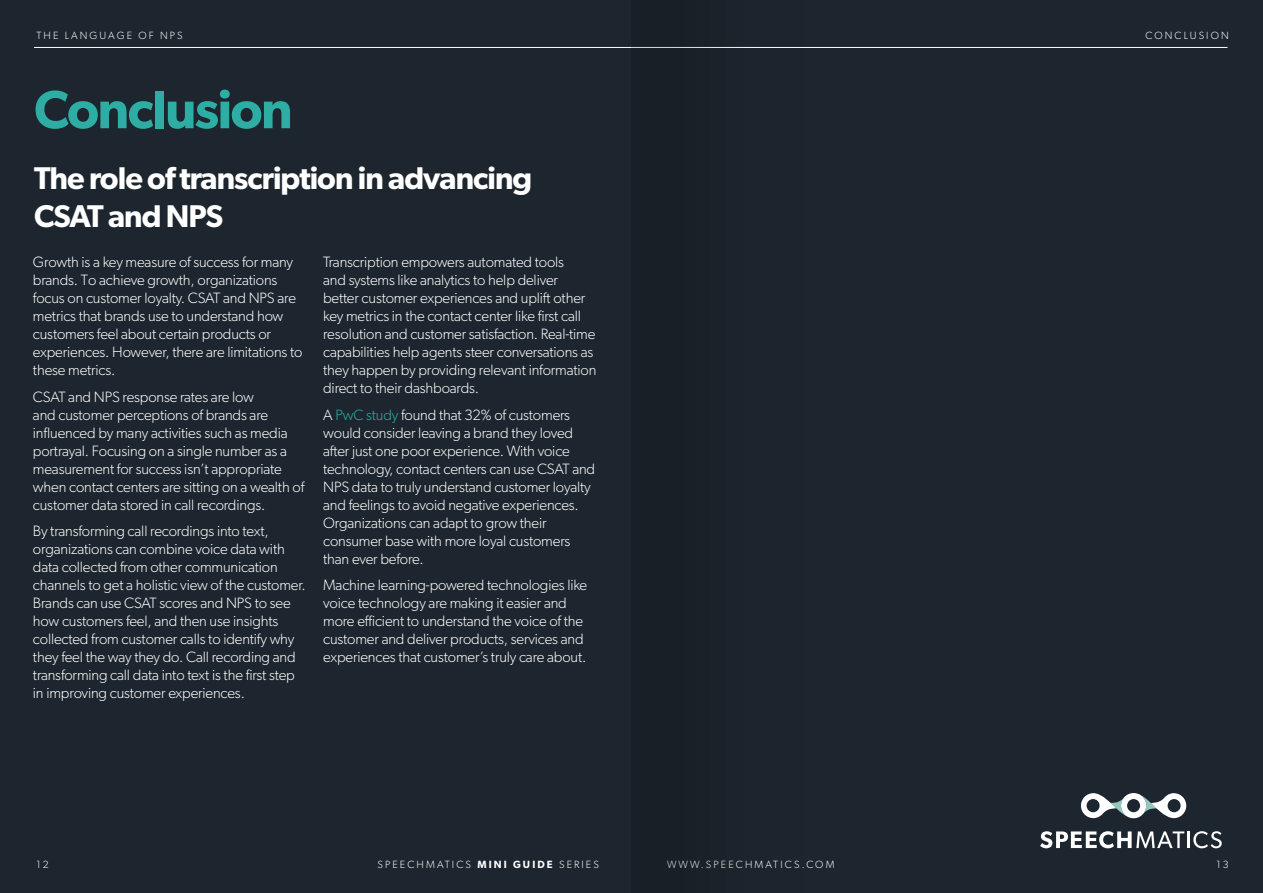
<style>
.page{position:relative;width:1263px;height:893px;background:#1d262e}
.page>*{position:absolute;margin:0;border:0;box-sizing:border-box;transform-origin:0 0}
.t1{font:600 54px "Gibson";letter-spacing:-.03em;color:#2dada4}
.t2{font:600 31.5px/37.8px "Gibson";letter-spacing:-.03em;color:#fff}
.t3{font:300 15px/18px "Gibson";letter-spacing:-.01em;color:#fff}
.t4{font:300 10.5px "Gibson";letter-spacing:.2em;color:#fff}
.s1{color:#2dada4}
.s2{font-weight:600}
</style>
<div class="page">
<hr style="left:34px;top:47px;width:1193px;height:1px;background:#fff">
<svg style="left:1040px;top:831px;width:182px;height:17px"></svg>
<svg style="left:1081px;top:793px;width:105px;height:25px"></svg>
<div style="left:631px;top:0;width:173px;height:893px;background:#1a2229"></div>
<p class="t4" style="left:36px;top:29px;width:148px">THE LANGUAGE OF NPS</p>
<h1 class="t1" style="left:34px;top:77px;width:260px">Conclusion</h1>
<h2 class="t2" style="left:34px;top:158px;width:500px">The role of transcription in advancing<br>CSAT and NPS</h2>
<p class="t3" style="left:33px;top:253px;width:271px">Growth is a key measure of success for many brands. To achieve growth, organizations focus on customer loyalty. CSAT and NPS are metrics that brands use to understand how customers feel about certain products or experiences. However, there are limitations to these metrics.</p>
<p class="t3" style="left:33px;top:387px;width:273px">CSAT and NPS response rates are low<br>and customer perceptions of brands are influenced by many activities such as media portrayal. Focusing on a single number as a measurement for success isn’t appropriate when contact centers are sitting on a wealth of customer data stored in call recordings.</p>
<p class="t3" style="left:33px;top:522px;width:274px">By transforming call recordings into text, organizations can combine voice data with data collected from other communication channels to get a holistic view of the customer.<br>Brands can use CSAT scores and NPS to see how customers feel, and then use insights collected from customer calls to identify why they feel the way they do. Call recording and transforming call data into text is the first step in improving customer experiences.</p>
<p class="t3" style="left:323px;top:253px;width:275px">Transcription empowers automated tools<br>and systems like analytics to help deliver better customer experiences and uplift other key metrics in the contact center like first call resolution and customer satisfaction. Real-time capabilities help agents steer conversations as they happen by providing relevant information direct to their dashboards.</p>
<p class="t3" style="left:323px;top:405px;width:274px">A <span class="s1">PwC study</span> found that 32% of customers would consider leaving a brand they loved after just one poor experience. With voice technology, contact centers can use CSAT and NPS data to truly understand customer loyalty and feelings to avoid negative experiences.<br>Organizations can adapt to grow their consumer base with more loyal customers than ever before.</p>
<p class="t3" style="left:323px;top:576px;width:266px">Machine learning-powered technologies like voice technology are making it easier and more efficient to understand the voice of the customer and deliver products, services and experiences that customer’s truly care about.</p>
<p class="t4" style="left:1145px;top:29px;width:85px">CONCLUSION</p>
<p class="t4" style="left:36px;top:858px;width:14px">12</p>
<p class="t4" style="left:377px;top:858px;width:223px">SPEECHMATICS <span class="s2">MINI GUIDE</span> SERIES</p>
<p class="t4" style="left:667px;top:858px;width:169px">WWW.SPEECHMATICS.COM</p>
<p class="t4" style="left:1216px;top:858px;width:14px">13</p>
</div>
